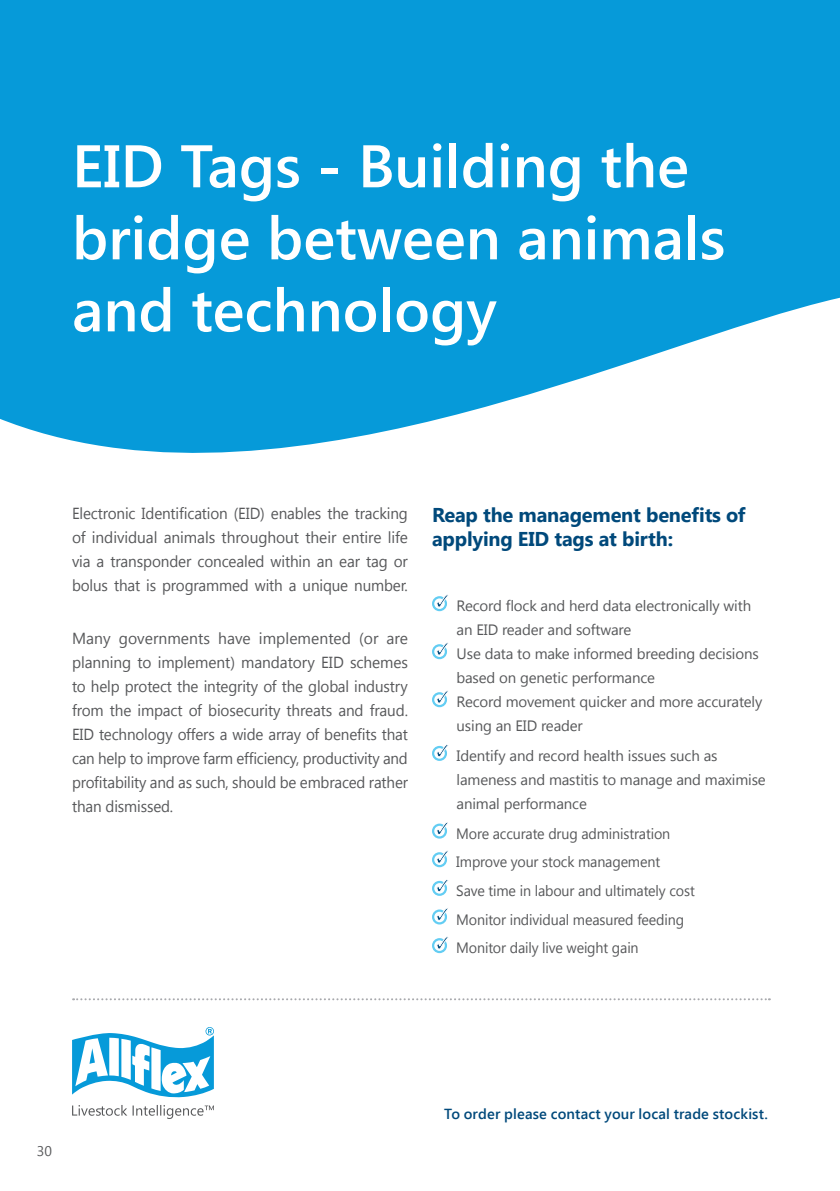
<style>
.page{position:relative;width:840px;height:1191px;background:#fff}
.page>*{position:absolute;margin:0;border:0;box-sizing:border-box;transform-origin:0 0}
.t1{font:600 60px/72px "Segoe UI";color:#fff}
.t2{font:700 20px/24px "Segoe UI";letter-spacing:-.01em;color:#00497b}
.t3{font:16px/24px "Segoe UI";letter-spacing:-.01em;color:#57585a;text-align:justify}
.t4{font:16px/24px "Segoe UI";letter-spacing:-.01em;color:#57585a;text-align:justify;scale:.95 1}
.t5{font:15px/24px "Segoe UI";letter-spacing:-.01em;color:#57585a}
.t6{font:15px/28.6px "Segoe UI";letter-spacing:-.01em;color:#57585a;scale:.95 1}
.t7{font:600 14.6px "Segoe UI";letter-spacing:.01em;color:#00497b}
.t8{font:14px "Segoe UI";color:#57585a}
</style>
<div class="page">
<svg style="left:73px;top:998px;width:696px;height:2px"></svg>
<svg style="left:72px;top:1027px;width:142px;height:71px"></svg>
<svg style="left:72px;top:1105px;width:142px;height:14px"></svg>
<svg style="left:0;top:0;width:839px;height:453px;background:#21a5dd"></svg>
<div style="left:432px;top:596px;width:15px;height:15px;border:2px solid #63cdf3;border-radius:50%"></div>
<svg style="left:436px;top:594px;width:12px;height:13px"></svg>
<div style="left:432px;top:644px;width:15px;height:15px;border:2px solid #63cdf3;border-radius:50%"></div>
<svg style="left:436px;top:642px;width:12px;height:13px"></svg>
<div style="left:432px;top:692px;width:15px;height:15px;border:2px solid #63cdf3;border-radius:50%"></div>
<svg style="left:436px;top:690px;width:12px;height:13px"></svg>
<div style="left:432px;top:746px;width:15px;height:15px;border:2px solid #63cdf3;border-radius:50%"></div>
<svg style="left:436px;top:744px;width:12px;height:13px"></svg>
<div style="left:432px;top:823px;width:15px;height:15px;border:2px solid #63cdf3;border-radius:50%"></div>
<svg style="left:436px;top:822px;width:12px;height:12px"></svg>
<div style="left:432px;top:852px;width:15px;height:15px;border:2px solid #63cdf3;border-radius:50%"></div>
<svg style="left:436px;top:850px;width:12px;height:13px"></svg>
<div style="left:432px;top:881px;width:15px;height:15px;border:2px solid #63cdf3;border-radius:50%"></div>
<svg style="left:436px;top:879px;width:12px;height:13px"></svg>
<div style="left:432px;top:909px;width:15px;height:15px;border:2px solid #63cdf3;border-radius:50%"></div>
<svg style="left:436px;top:908px;width:12px;height:12px"></svg>
<div style="left:432px;top:938px;width:15px;height:15px;border:2px solid #63cdf3;border-radius:50%"></div>
<svg style="left:436px;top:936px;width:12px;height:13px"></svg>
<h1 class="t1" style="left:72px;top:127px;width:654px">EID Tags - Building the bridge between animals and technology</h1>
<p class="t4" style="left:72px;top:501px;width:355px">Electronic Identification (EID) enables the tracking of individual animals throughout their entire life via a transponder concealed within an ear tag or bolus that is programmed with a unique number.</p>
<p class="t3" style="left:72px;top:625px;width:337px">Many governments have implemented (or are planning to implement) mandatory EID schemes to help protect the integrity of the global industry from the impact of biosecurity threats and fraud.<br>EID technology offers a wide array of benefits that can help to improve farm efficiency, productivity and profitability and as such, should be embraced rather than dismissed.</p>
<p class="t2" style="left:432px;top:502px;width:315px">Reap the management benefits of applying EID tags at birth:</p>
<p class="t5" style="left:456px;top:593px;width:307px">Record flock and herd data electronically with an EID reader and software<br>Use data to make informed breeding decisions based on genetic performance<br>Record movement quicker and more accurately using an EID reader</p>
<p class="t5" style="left:456px;top:743px;width:310px">Identify and record health issues such as lameness and mastitis to manage and maximise animal performance</p>
<p class="t6" style="left:456px;top:818px;width:252px">More accurate drug administration Improve your stock management<br>Save time in labour and ultimately cost Monitor individual measured feeding Monitor daily live weight gain</p>
<p class="t8" style="left:37px;top:1140px;width:17px">30</p>
<p class="t7" style="left:444px;top:1103px;width:325px">To order please contact your local trade stockist.</p>
</div>
